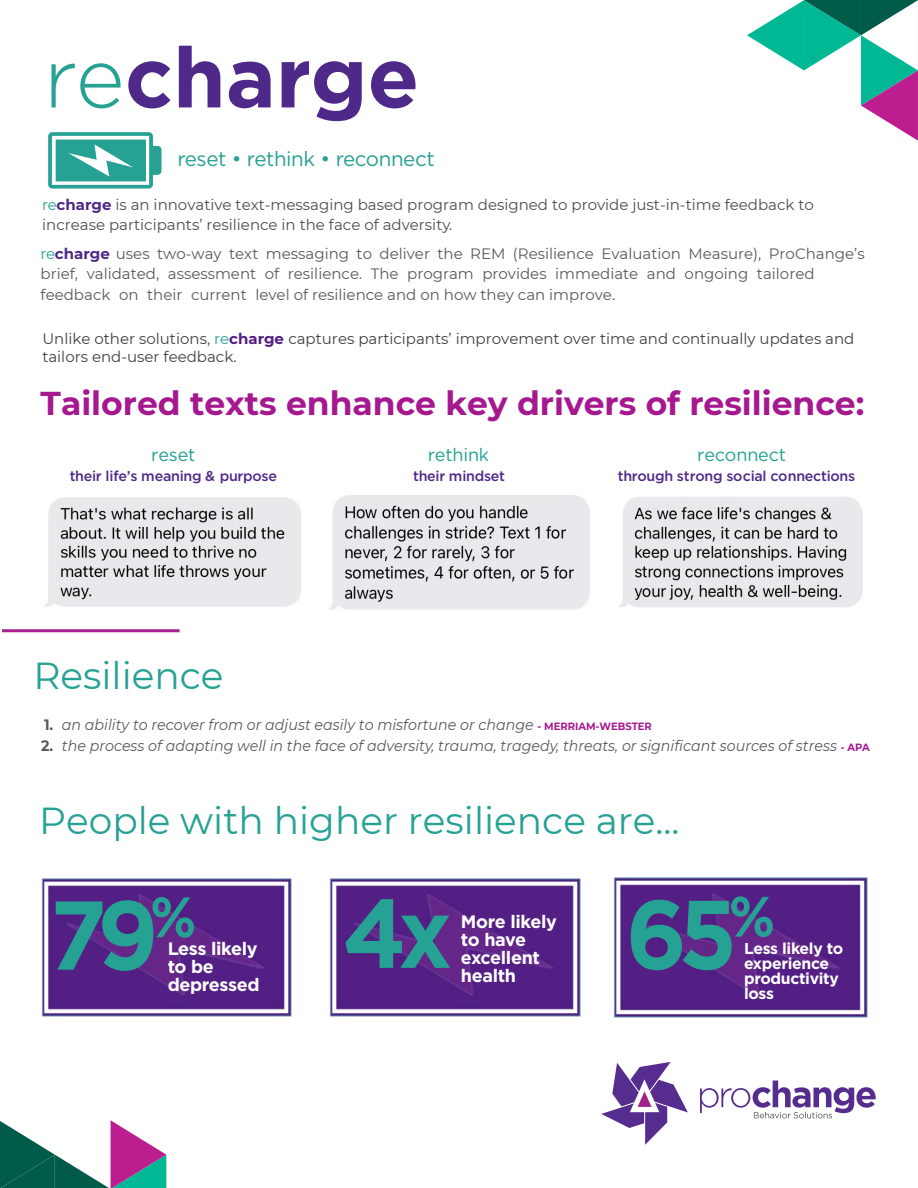
<style>
.page{position:relative;width:918px;height:1188px;background:#fff}
.page>*{position:absolute;margin:0;border:0;box-sizing:border-box;transform-origin:0 0}
.t1{font:700 97.5px "Gotham";color:#25a293;scale:.95 1}
.t2{font:700 84.6px "Gotham";color:#4f2989}
.t3{font:37.5px "Montserrat";color:#25a293}
.t4{font:700 33px "Montserrat";color:#a51890}
.t5{font:20.55px "Gotham";letter-spacing:-.02em;color:#25a293}
.t6{font:700 18px/18px "Gotham";letter-spacing:-.02em;color:#fff}
.t7{font:18px "Gotham";letter-spacing:-.01em;color:#25a293}
.t8{font:700 15.75px/15px "Gotham";letter-spacing:-.02em;color:#fff}
.t9{font:15px/21px "Montserrat";color:#57595b}
.t10{font:italic 15px "Montserrat";color:#57595b;scale:.95 1}
.t11{font:15px/20.2px "Montserrat";color:#4d4d4e}
.t12{font:15px/18px "Montserrat";color:#404040}
.t13{font:500 14.25px "Gotham";letter-spacing:-.02em;color:#4f2989}
.s1{font-weight:300;color:#25a293}
.s2{color:#25a293}
.s3{font-weight:700;color:#4f2989}
.s4{font-weight:700;color:#511e84}
.s5{font-weight:900;color:#fff}
.s6{font-weight:700;font-style:normal}
.s7{font-weight:700;font-style:normal;font-size:10.5px;color:#a51890}
</style>
<div class="page">
<img style="left:614px;top:878px;width:254px;height:140px">
<img style="left:330px;top:878px;width:250px;height:138px">
<img style="left:41px;top:879px;width:251px;height:138px">
<svg style="left:700px;top:1081px;width:176px;height:38px"></svg>
<svg style="left:601px;top:1062px;width:87px;height:83px"></svg>
<svg style="left:0;top:1120px;width:166px;height:68px"></svg>
<hr style="left:2px;top:629px;width:178px;height:3px;background:#a7218e">
<svg style="left:747px;top:0;width:171px;height:141px"></svg>
<svg style="left:48px;top:132px;width:114px;height:57px"></svg>
<img style="left:328px;top:495px;width:262px;height:115px">
<img style="left:44px;top:497px;width:257px;height:110px">
<img style="left:618px;top:497px;width:245px;height:110px">
<h2 class="t2" style="left:44px;top:29px;width:377px"><span class="s1">re</span>charge</h2>
<h3 class="t5" style="left:177px;top:147px;width:259px">reset • rethink • reconnect</h3>
<p class="t11" style="left:42px;top:194px;width:773px"><span class="s2">re</span><span class="s3">charge</span> is an innovative text-messaging based program designed to provide just-in-time feedback to increase participants’ resilience in the face of adversity.</p>
<p class="t9" style="left:41px;top:242px;width:826px"><span class="s2">re</span><span class="s3">charge</span> uses two-way text messaging to deliver the REM (Resilience Evaluation Measure), ProChange’s brief, validated, assessment of resilience. The program provides immediate and ongoing tailored feedback on their current level of resilience and on how they can improve.</p>
<p class="t12" style="left:42px;top:329px;width:814px">Unlike other solutions, <span class="s2">re</span><span class="s4">charge</span> captures participants’ improvement over time and continually updates and tailors end-user feedback.</p>
<h3 class="t4" style="left:41px;top:380px;width:825px">Tailored texts enhance key drivers of resilience:</h3>
<p class="t7" style="left:151px;top:444px;width:46px">reset</p>
<p class="t13" style="left:70px;top:468px;width:209px">their life’s meaning &amp; purpose</p>
<p class="t7" style="left:428px;top:444px;width:63px">rethink</p>
<p class="t13" style="left:413px;top:468px;width:93px">their mindset</p>
<p class="t7" style="left:686px;top:444px;width:101px"><span class="s5">3</span>reconnect</p>
<p class="t13" style="left:618px;top:468px;width:239px">through strong social connections</p>
<h3 class="t3" style="left:33px;top:650px;width:192px">Resilience</h3>
<p class="t10" style="left:44px;top:714px;width:641px"><span class="s6">1.</span> an ability to recover from or adjust easily to misfortune or change <span class="s7">- MERRIAM-WEBSTER</span></p>
<p class="t10" style="left:41px;top:735px;width:874px"><span class="s6">2.</span> the process of adapting well in the face of adversity, trauma, tragedy, threats, or significant sources of stress <span class="s7">- APA</span></p>
<h3 class="t3" style="left:39px;top:795px;width:642px">People with higher resilience are...</h3>
<h1 class="t1" style="left:49px;top:879px;width:156px">79<sup>%</sup></h1>
<p class="t6" style="left:168px;top:939px;width:93px">Less likely to be depressed</p>
<h1 class="t1" style="left:343px;top:877px;width:117px">4x</h1>
<p class="t6" style="left:461px;top:912px;width:98px">More likely to have excellent health</p>
<h1 class="t1" style="left:626px;top:878px;width:159px">65<sup>%</sup></h1>
<p class="t8" style="left:744px;top:941px;width:101px">Less likely to experience productivity loss</p>
</div>
